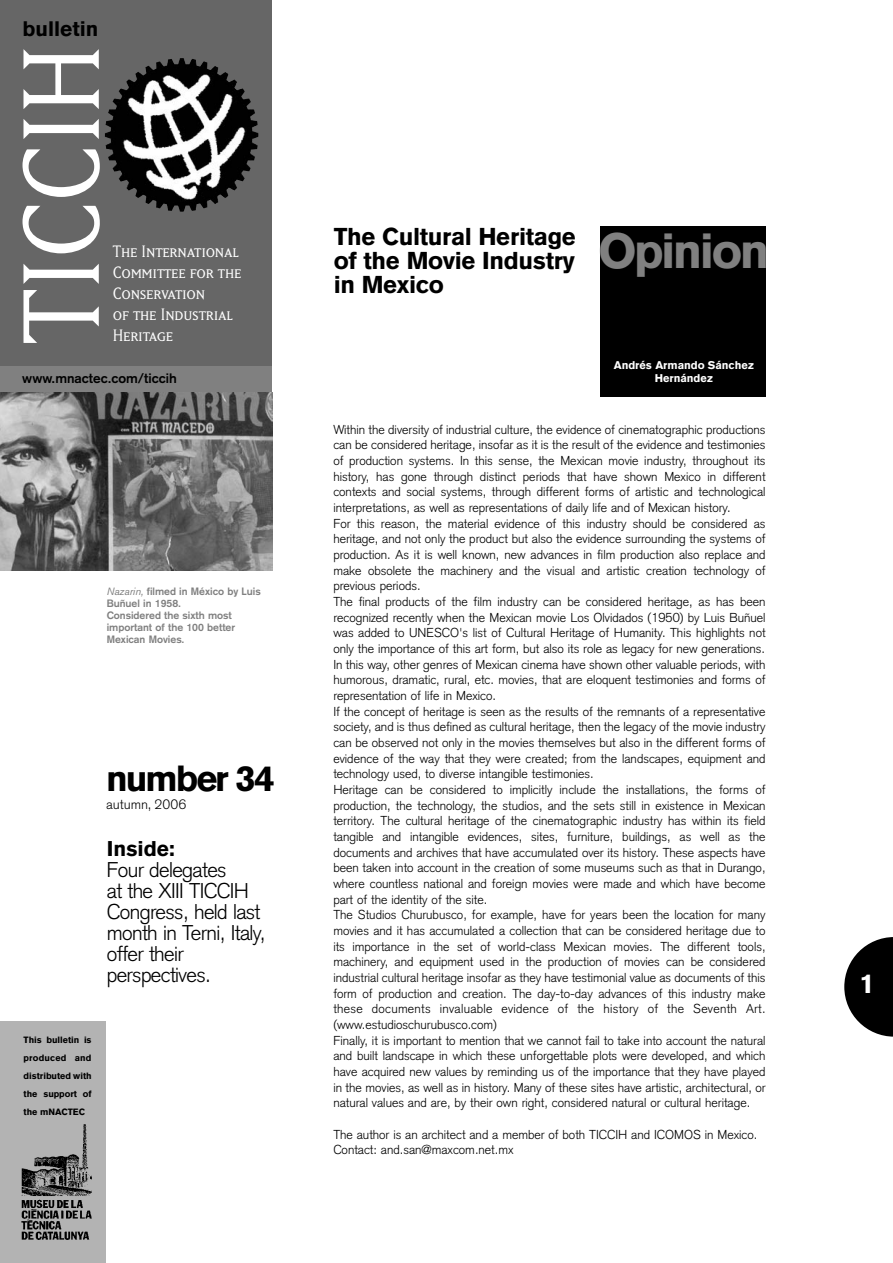
<style>
.page{position:relative;width:893px;height:1263px;background:#fff}
.page>*{position:absolute;margin:0;border:0;box-sizing:border-box;transform-origin:0 0}
.t1{font:127.5px "Matrix";letter-spacing:-.015em;color:#fff}
.t2{font:700 48.9px "Akzidenz Grotesk BE";letter-spacing:-.05em;color:#808080}
.t3{font:700 36px "Akzidenz Grotesk BE";letter-spacing:-.055em;color:#000}
.t4{font:700 27px "Akzidenz Grotesk BE";color:#fff}
.t5{font:900 24px/24px "Akzidenz Grotesk";letter-spacing:-.015em;color:#000;text-align:justify}
.t6{font:300 21px/21px "Akzidenz Grotesk";letter-spacing:-.03em;color:#000}
.t7{font:900 21px "Akzidenz Grotesk";letter-spacing:-.005em;color:#000}
.t8{font:700 20.85px "Akzidenz Grotesk BE";color:#000}
.t9{font:19.5px/21px "Matrix Book Small Caps";letter-spacing:-.015em;color:#fff}
.t10{font:700 13.5px "Akzidenz Grotesk";color:#000}
.t11{font:300 13.5px "Akzidenz Grotesk BE";color:#000}
.t12{font:300 12.75px/15.6px "Akzidenz Grotesk";color:#000}
.t13{font:900 11.1px/12.6px "Akzidenz Grotesk";letter-spacing:-.005em;color:#fff;text-align:center}
.t14{font:700 10.5px/12px "Akzidenz Grotesk";color:#808080}
.t15{font:900 9px/18px "Akzidenz Grotesk";letter-spacing:-.005em;color:#000;text-align:justify}
.s1{font-family:"Akzidenz Grotesk BE";font-weight:400;font-style:italic}
</style>
<div class="page">
<div style="left:0;top:0;width:272px;height:366px;background:#666"></div>
<div style="left:600px;top:226px;width:165px;height:171px;background:#000"></div>
<img style="left:0;top:392px;width:272px;height:179px">
<svg style="left:844px;top:937px;width:48px;height:100px"></svg>
<div style="left:0;top:1021px;width:106px;height:242px;background:#b3b3b3"></div>
<img style="left:22px;top:1124px;width:70px;height:116px">
<div style="left:0;top:366px;width:272px;height:26px;background:#808080"></div>
<img style="left:114px;top:58px;width:144px;height:154px">
<h3 class="t8" style="left:22px;top:21px;width:77px">bulletin</h3>
<h1 class="t1" style="left:-20px;top:344px;width:301px;rotate:-90deg">TICCIH</h1>
<h3 class="t9" style="left:113px;top:240px;width:130px">The International<br>Committee for the<br>Conservation<br>of the Industrial<br>Heritage</h3>
<p class="t10" style="left:22px;top:374px;width:156px">www.mnactec.com/ticcih</p>
<p class="t14" style="left:107px;top:586px;width:155px"><span class="s1">Nazarin,</span> filmed in México by Luis<br>Buñuel in 1958.<br>Considered the sixth most important of the 100 better<br>Mexican Movies.</p>
<h3 class="t3" style="left:106px;top:766px;width:170px">number 34</h3>
<p class="t11" style="left:106px;top:800px;width:82px">autumn, 2006</p>
<h3 class="t7" style="left:107px;top:841px;width:70px">Inside:</h3>
<h3 class="t6" style="left:107px;top:861px;width:160px">Four delegates<br>at the XIII TICCIH<br>Congress, held last month in Terni, Italy, offer their perspectives.</h3>
<p class="t15" style="left:24px;top:1031px;width:69px">This bulletin is produced and distributed with the support of the mNACTEC</p>
<h3 class="t5" style="left:334px;top:227px;width:244px">The Cultural Heritage of the Movie Industry in Mexico</h3>
<h2 class="t2" style="left:598px;top:234px;width:172px">Opinion</h2>
<p class="t13" style="left:613px;top:360px;width:142px">Andrés Armando Sánchez<br>Hernández</p>
<p class="t12" style="left:333px;top:423px;width:433px">Within the diversity of industrial culture, the evidence of cinematographic productions can be considered heritage, insofar as it is the result of the evidence and testimonies of production systems. In this sense, the Mexican movie industry, throughout its history, has gone through distinct periods that have shown Mexico in different contexts and social systems, through different forms of artistic and technological interpretations, as well as representations of daily life and of Mexican history.<br>For this reason, the material evidence of this industry should be considered as heritage, and not only the product but also the evidence surrounding the systems of production. As it is well known, new advances in film production also replace and make obsolete the machinery and the visual and artistic creation technology of previous periods.<br>The final products of the film industry can be considered heritage, as has been recognized recently when the Mexican movie Los Olvidados (1950) by Luis Buñuel was added to UNESCO's list of Cultural Heritage of Humanity. This highlights not only the importance of this art form, but also its role as legacy for new generations.<br>In this way, other genres of Mexican cinema have shown other valuable periods, with humorous, dramatic, rural, etc. movies, that are eloquent testimonies and forms of representation of life in Mexico.<br>If the concept of heritage is seen as the results of the remnants of a representative society, and is thus defined as cultural heritage, then the legacy of the movie industry can be observed not only in the movies themselves but also in the different forms of evidence of the way that they were created; from the landscapes, equipment and technology used, to diverse intangible testimonies.<br>Heritage can be considered to implicitly include the installations, the forms of production, the technology, the studios, and the sets still in existence in Mexican territory. The cultural heritage of the cinematographic industry has within its field tangible and intangible evidences, sites, furniture, buildings, as well as the documents and archives that have accumulated over its history. These aspects have been taken into account in the creation of some museums such as that in Durango, where countless national and foreign movies were made and which have become part of the identity of the site.<br>The Studios Churubusco, for example, have for years been the location for many movies and it has accumulated a collection that can be considered heritage due to its importance in the set of world-class Mexican movies. The different tools, machinery, and equipment used in the production of movies can be considered industrial cultural heritage insofar as they have testimonial value as documents of this form of production and creation. The day-to-day advances of this industry make these documents invaluable evidence of the history of the Seventh Art. (www.estudioschurubusco.com)<br>Finally, it is important to mention that we cannot fail to take into account the natural and built landscape in which these unforgettable plots were developed, and which have acquired new values by reminding us of the importance that they have played in the movies, as well as in history. Many of these sites have artistic, architectural, or natural values and are, by their own right, considered natural or cultural heritage.</p>
<p class="t12" style="left:333px;top:1128px;width:425px">The author is an architect and a member of both TICCIH and ICOMOS in Mexico.<br>Contact: and.san@maxcom.net.mx</p>
<h3 class="t4" style="left:859px;top:974px;width:17px">1</h3>
</div>
